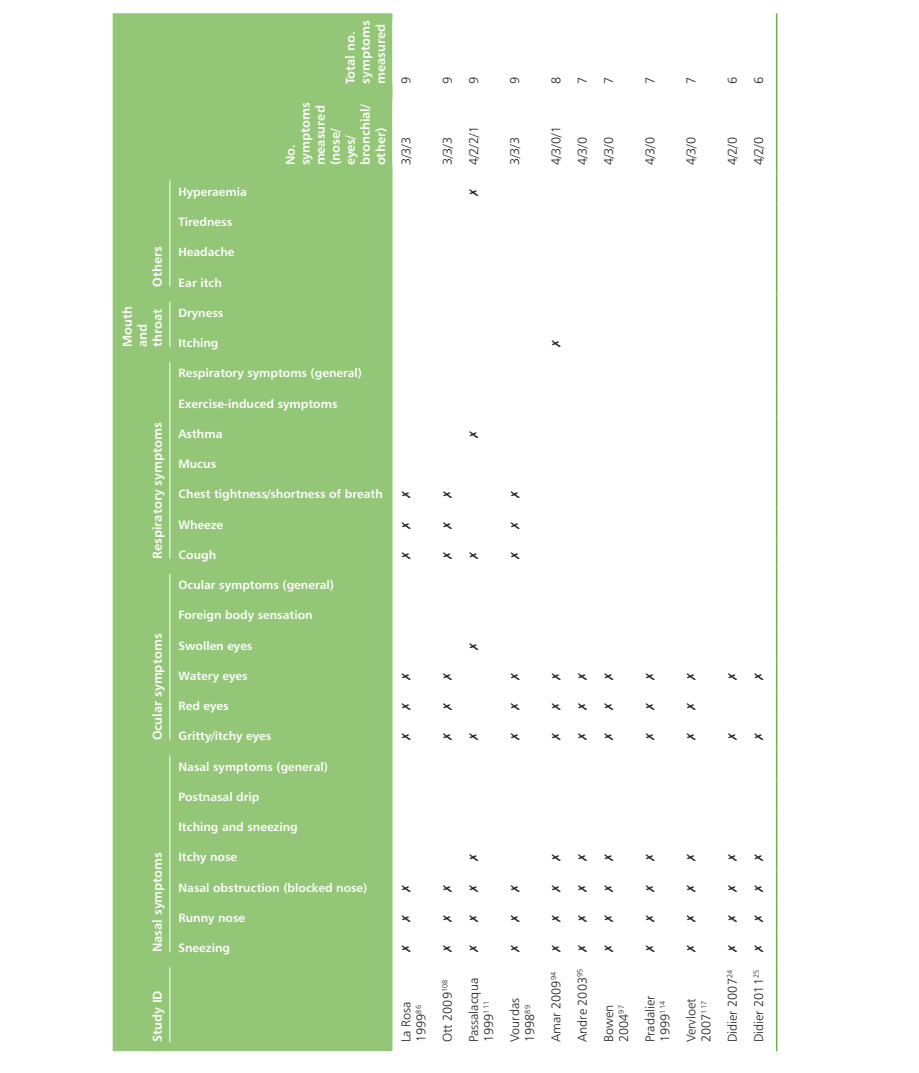
<style>
.page{position:relative;width:919px;height:1073px;background:#fff}
.page>*{position:absolute;margin:0;border:0;box-sizing:border-box;transform-origin:0 0}
._7_2_Table_text__Tab{font:12.75px/15px "Humanist 777 BT Light B";color:#231f20}
._7_05_Table_head_gro{font:12.75px/15px "Humanist 777 BT Bold B";color:#fff}
._7_10_Table_head__Ta{font:12px "Humanist 777 BT Bold B";color:#fff}
</style>
<div class="page">
<div style="left:113px;top:13px;width:279px;height:1038px;background:#93c676"></div>
<hr style="left:775px;top:961px;width:2px;height:90px;background:#63b445">
<hr style="left:775px;top:930px;width:2px;height:31px;background:#63b445">
<hr style="left:775px;top:900px;width:2px;height:30px;background:#63b445">
<hr style="left:775px;top:870px;width:2px;height:30px;background:#63b445">
<hr style="left:775px;top:840px;width:2px;height:30px;background:#63b445">
<hr style="left:775px;top:809px;width:2px;height:31px;background:#63b445">
<hr style="left:775px;top:779px;width:2px;height:30px;background:#63b445">
<hr style="left:775px;top:749px;width:2px;height:30px;background:#63b445">
<hr style="left:775px;top:719px;width:2px;height:30px;background:#63b445">
<hr style="left:775px;top:688px;width:2px;height:31px;background:#63b445">
<hr style="left:775px;top:658px;width:2px;height:30px;background:#63b445">
<hr style="left:775px;top:628px;width:2px;height:30px;background:#63b445">
<hr style="left:775px;top:598px;width:2px;height:30px;background:#63b445">
<hr style="left:775px;top:567px;width:2px;height:31px;background:#63b445">
<hr style="left:775px;top:537px;width:2px;height:30px;background:#63b445">
<hr style="left:775px;top:507px;width:2px;height:30px;background:#63b445">
<hr style="left:775px;top:477px;width:2px;height:30px;background:#63b445">
<hr style="left:775px;top:447px;width:2px;height:30px;background:#63b445">
<hr style="left:775px;top:416px;width:2px;height:31px;background:#63b445">
<hr style="left:775px;top:386px;width:2px;height:30px;background:#63b445">
<hr style="left:775px;top:356px;width:2px;height:30px;background:#63b445">
<hr style="left:775px;top:326px;width:2px;height:30px;background:#63b445">
<hr style="left:775px;top:295px;width:2px;height:31px;background:#63b445">
<hr style="left:775px;top:265px;width:2px;height:30px;background:#63b445">
<hr style="left:775px;top:235px;width:2px;height:30px;background:#63b445">
<hr style="left:775px;top:205px;width:2px;height:30px;background:#63b445">
<hr style="left:775px;top:174px;width:2px;height:31px;background:#63b445">
<hr style="left:775px;top:93px;width:2px;height:81px;background:#63b445">
<hr style="left:775px;top:13px;width:2px;height:80px;background:#63b445">
<hr style="left:169px;top:967px;width:1px;height:75px;background:#fff">
<hr style="left:169px;top:755px;width:1px;height:197px;background:#fff">
<hr style="left:169px;top:573px;width:1px;height:167px;background:#fff">
<hr style="left:169px;top:362px;width:1px;height:196px;background:#fff">
<hr style="left:169px;top:301px;width:1px;height:46px;background:#fff">
<hr style="left:169px;top:180px;width:1px;height:106px;background:#fff">
<p class="_7_05_Table_head_gro" style="left:150px;top:286px;width:42px;rotate:-90deg">Others</p>
<p class="_7_05_Table_head_gro" style="left:120px;top:347px;width:42px;rotate:-90deg">Mouth and throat</p>
<p class="_7_05_Table_head_gro" style="left:150px;top:558px;width:138px;rotate:-90deg">Respiratory symptoms</p>
<p class="_7_05_Table_head_gro" style="left:150px;top:740px;width:108px;rotate:-90deg">Ocular symptoms</p>
<p class="_7_05_Table_head_gro" style="left:150px;top:952px;width:102px;rotate:-90deg">Nasal symptoms</p>
<p class="_7_05_Table_head_gro" style="left:343px;top:84px;width:65px;rotate:-90deg">Total no. symptoms measured</p>
<p class="_7_10_Table_head__Ta" style="left:178px;top:184px;width:70px">Hyperaemia</p>
<p class="_7_10_Table_head__Ta" style="left:178px;top:214px;width:55px">Tiredness</p>
<p class="_7_10_Table_head__Ta" style="left:178px;top:244px;width:58px">Headache</p>
<p class="_7_10_Table_head__Ta" style="left:178px;top:275px;width:45px">Ear itch</p>
<p class="_7_10_Table_head__Ta" style="left:178px;top:305px;width:46px">Dryness</p>
<p class="_7_10_Table_head__Ta" style="left:178px;top:335px;width:42px">Itching</p>
<p class="_7_05_Table_head_gro" style="left:283px;top:165px;width:65px;rotate:-90deg">No. symptoms measured (nose/ eyes/ bronchial/ other)</p>
<p class="_7_10_Table_head__Ta" style="left:178px;top:365px;width:185px">Respiratory symptoms (general)</p>
<p class="_7_10_Table_head__Ta" style="left:178px;top:396px;width:160px">Exercise-induced symptoms</p>
<p class="_7_10_Table_head__Ta" style="left:178px;top:426px;width:45px">Asthma</p>
<p class="_7_10_Table_head__Ta" style="left:178px;top:456px;width:39px">Mucus</p>
<p class="_7_10_Table_head__Ta" style="left:178px;top:486px;width:206px">Chest tightness/shortness of breath</p>
<p class="_7_10_Table_head__Ta" style="left:178px;top:516px;width:46px">Wheeze</p>
<p class="_7_10_Table_head__Ta" style="left:178px;top:547px;width:39px">Cough</p>
<p class="_7_10_Table_head__Ta" style="left:178px;top:577px;width:157px">Ocular symptoms (general)</p>
<p class="_7_10_Table_head__Ta" style="left:178px;top:607px;width:136px">Foreign body sensation</p>
<p class="_7_10_Table_head__Ta" style="left:178px;top:637px;width:75px">Swollen eyes</p>
<p class="_7_10_Table_head__Ta" style="left:178px;top:668px;width:71px">Watery eyes</p>
<p class="_7_10_Table_head__Ta" style="left:178px;top:698px;width:52px">Red eyes</p>
<p class="_7_10_Table_head__Ta" style="left:178px;top:728px;width:94px">Gritty/itchy eyes</p>
<p class="_7_10_Table_head__Ta" style="left:178px;top:758px;width:151px">Nasal symptoms (general)</p>
<p class="_7_10_Table_head__Ta" style="left:178px;top:789px;width:83px">Postnasal drip</p>
<p class="_7_10_Table_head__Ta" style="left:178px;top:819px;width:121px">Itching and sneezing</p>
<p class="_7_10_Table_head__Ta" style="left:178px;top:849px;width:60px">Itchy nose</p>
<p class="_7_10_Table_head__Ta" style="left:178px;top:879px;width:190px">Nasal obstruction (blocked nose)</p>
<p class="_7_10_Table_head__Ta" style="left:178px;top:910px;width:68px">Runny nose</p>
<p class="_7_10_Table_head__Ta" style="left:178px;top:940px;width:53px">Sneezing</p>
<p class="_7_05_Table_head_gro" style="left:150px;top:1042px;width:53px;rotate:-90deg">Study ID</p>
<p class="_7_2_Table_text__Tab" style="left:398px;top:84px;width:9px;rotate:-90deg">9</p>
<p class="_7_2_Table_text__Tab" style="left:398px;top:165px;width:30px;rotate:-90deg">3/3/3</p>
<p class="_7_2_Table_text__Tab" style="left:398px;top:1042px;width:42px;rotate:-90deg">La Rosa<br>1999<sup>86</sup></p>
<p class="_7_2_Table_text__Tab" style="left:439px;top:84px;width:9px;rotate:-90deg">9</p>
<p class="_7_2_Table_text__Tab" style="left:466px;top:84px;width:9px;rotate:-90deg">9</p>
<p class="_7_2_Table_text__Tab" style="left:439px;top:165px;width:30px;rotate:-90deg">3/3/3</p>
<p class="_7_2_Table_text__Tab" style="left:466px;top:165px;width:41px;rotate:-90deg">4/2/2/1</p>
<p class="_7_2_Table_text__Tab" style="left:507px;top:84px;width:9px;rotate:-90deg">9</p>
<p class="_7_2_Table_text__Tab" style="left:507px;top:165px;width:30px;rotate:-90deg">3/3/3</p>
<p class="_7_2_Table_text__Tab" style="left:548px;top:84px;width:9px;rotate:-90deg">8</p>
<p class="_7_2_Table_text__Tab" style="left:574px;top:84px;width:9px;rotate:-90deg">7</p>
<p class="_7_2_Table_text__Tab" style="left:601px;top:84px;width:9px;rotate:-90deg">7</p>
<p class="_7_2_Table_text__Tab" style="left:548px;top:165px;width:41px;rotate:-90deg">4/3/0/1</p>
<p class="_7_2_Table_text__Tab" style="left:574px;top:165px;width:30px;rotate:-90deg">4/3/0</p>
<p class="_7_2_Table_text__Tab" style="left:601px;top:165px;width:30px;rotate:-90deg">4/3/0</p>
<p class="_7_2_Table_text__Tab" style="left:642px;top:84px;width:9px;rotate:-90deg">7</p>
<p class="_7_2_Table_text__Tab" style="left:642px;top:165px;width:30px;rotate:-90deg">4/3/0</p>
<p class="_7_2_Table_text__Tab" style="left:683px;top:84px;width:9px;rotate:-90deg">7</p>
<p class="_7_2_Table_text__Tab" style="left:683px;top:165px;width:30px;rotate:-90deg">4/3/0</p>
<p class="_7_2_Table_text__Tab" style="left:724px;top:84px;width:9px;rotate:-90deg">6</p>
<p class="_7_2_Table_text__Tab" style="left:751px;top:84px;width:9px;rotate:-90deg">6</p>
<p class="_7_2_Table_text__Tab" style="left:724px;top:165px;width:30px;rotate:-90deg">4/2/0</p>
<p class="_7_2_Table_text__Tab" style="left:751px;top:165px;width:30px;rotate:-90deg">4/2/0</p>
<p class="_7_2_Table_text__Tab" style="left:439px;top:1042px;width:64px;rotate:-90deg">Ott 2009<sup>108</sup></p>
<p class="_7_2_Table_text__Tab" style="left:466px;top:1042px;width:66px;rotate:-90deg">Passalacqua<br>1999<sup>111</sup></p>
<p class="_7_2_Table_text__Tab" style="left:507px;top:1042px;width:46px;rotate:-90deg">Vourdas<br>1998<sup>89</sup></p>
<p class="_7_2_Table_text__Tab" style="left:548px;top:1042px;width:72px;rotate:-90deg">Amar 2009<sup>94</sup></p>
<p class="_7_2_Table_text__Tab" style="left:574px;top:1042px;width:75px;rotate:-90deg">Andre 2003<sup>95</sup></p>
<p class="_7_2_Table_text__Tab" style="left:601px;top:1042px;width:39px;rotate:-90deg">Bowen<br>2004<sup>97</sup></p>
<p class="_7_2_Table_text__Tab" style="left:642px;top:1042px;width:48px;rotate:-90deg">Pradalier<br>1999<sup>114</sup></p>
<p class="_7_2_Table_text__Tab" style="left:683px;top:1042px;width:45px;rotate:-90deg">Vervloet<br>2007<sup>117</sup></p>
<p class="_7_2_Table_text__Tab" style="left:724px;top:1042px;width:74px;rotate:-90deg">Didier 2007<sup>24</sup></p>
<p class="_7_2_Table_text__Tab" style="left:751px;top:1042px;width:74px;rotate:-90deg">Didier 2011<sup>25</sup></p>
</div>
